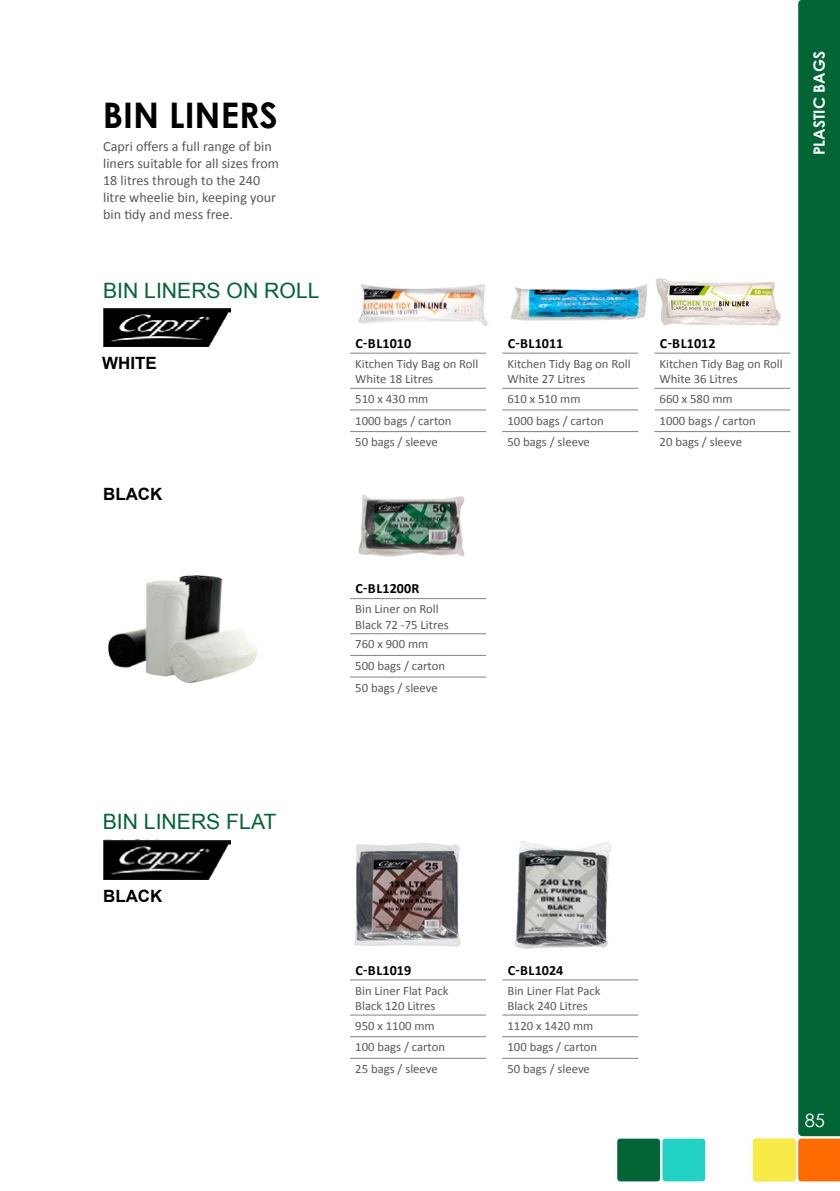
<style>
.page{position:relative;width:840px;height:1191px;background:#fff}
.page>*{position:absolute;margin:0;border:0;box-sizing:border-box;transform-origin:0 0}
.t1{font:700 35.2px "Century Gothic";color:#000}
.t2{font:21.2px "Arial";color:#026535}
.t3{font:18.4px "Century Gothic";color:#fff}
.Sub_header{font:700 17px "Arial";color:#000}
.t4{font:700 15.6px "Century Gothic";color:#fff}
.Description{font:14px/17px "Calibri";color:#58595b}
.Code_Index{font:700 14px "Calibri";color:#000}
.Description-2{font:12.6px "Calibri";color:#58595b}
</style>
<div class="page">
<hr style="left:350px;top:353px;width:136px;height:1px;background:#808285">
<hr style="left:350px;top:388px;width:136px;height:1px;background:#808285">
<hr style="left:350px;top:409px;width:136px;height:1px;background:#808285">
<hr style="left:350px;top:431px;width:136px;height:1px;background:#808285">
<hr style="left:350px;top:979px;width:136px;height:1px;background:#808285">
<hr style="left:350px;top:1014px;width:136px;height:1px;background:#808285">
<hr style="left:350px;top:1036px;width:136px;height:1px;background:#808285">
<hr style="left:350px;top:1058px;width:136px;height:1px;background:#808285">
<hr style="left:502px;top:979px;width:136px;height:1px;background:#808285">
<hr style="left:502px;top:1014px;width:136px;height:1px;background:#808285">
<hr style="left:502px;top:1036px;width:136px;height:1px;background:#808285">
<hr style="left:502px;top:1058px;width:136px;height:1px;background:#808285">
<hr style="left:350px;top:598px;width:136px;height:1px;background:#808285">
<hr style="left:350px;top:633px;width:136px;height:1px;background:#808285">
<hr style="left:350px;top:655px;width:136px;height:1px;background:#808285">
<hr style="left:350px;top:676px;width:136px;height:1px;background:#808285">
<hr style="left:502px;top:353px;width:136px;height:1px;background:#808285">
<hr style="left:502px;top:388px;width:136px;height:1px;background:#808285">
<hr style="left:502px;top:409px;width:136px;height:1px;background:#808285">
<hr style="left:502px;top:431px;width:136px;height:1px;background:#808285">
<hr style="left:654px;top:353px;width:136px;height:1px;background:#808285">
<hr style="left:654px;top:388px;width:136px;height:1px;background:#808285">
<hr style="left:654px;top:409px;width:136px;height:1px;background:#808285">
<hr style="left:654px;top:431px;width:136px;height:1px;background:#808285">
<img style="left:358px;top:284px;width:130px;height:42px">
<img style="left:655px;top:278px;width:126px;height:48px">
<img style="left:358px;top:495px;width:107px;height:62px">
<img style="left:353px;top:842px;width:108px;height:105px">
<img style="left:514px;top:841px;width:98px;height:108px">
<img style="left:510px;top:284px;width:138px;height:37px">
<img style="left:108px;top:575px;width:150px;height:109px">
<img style="left:103px;top:308px;width:127px;height:38px">
<img style="left:103px;top:841px;width:127px;height:38px">
<div style="left:798px;top:0;width:41px;height:1136px;background:#026535"></div>
<div style="left:662px;top:1138px;width:42px;height:43px;background:#22d3c5;border-radius:3px"></div>
<div style="left:798px;top:1138px;width:41px;height:43px;background:#ff6b00"></div>
<div style="left:752px;top:1138px;width:43px;height:43px;background:#f8ea47;border-radius:3px"></div>
<div style="left:617px;top:1138px;width:42px;height:43px;background:#026535;border-radius:3px"></div>
<p class="t1" style="left:103px;top:88px;width:176px">BIN LINERS</p>
<p class="Description" style="left:103px;top:138px;width:177px">Capri offers a full range of bin liners suitable for all sizes from<br>18 litres through to the 240 litre wheelie bin, keeping your bin tidy and mess free.</p>
<p class="t2" style="left:103px;top:276px;width:218px">BIN LINERS ON ROLL</p>
<p class="Sub_header" style="left:102px;top:352px;width:56px">WHITE</p>
<p class="Sub_header" style="left:103px;top:482px;width:61px">BLACK</p>
<p class="t4" style="left:806px;top:155px;width:105px;rotate:-90deg">PLASTIC BAGS</p>
<p class="Code_Index" style="left:355px;top:334px;width:57px">C-BL1010</p>
<p class="Description-2" style="left:355px;top:356px;width:125px">Kitchen Tidy Bag on Roll</p>
<p class="Description-2" style="left:355px;top:371px;width:79px">White 18 Litres</p>
<p class="Description-2" style="left:355px;top:391px;width:74px">510 x 430 mm</p>
<p class="Description-2" style="left:355px;top:412px;width:98px">1000 bags / carton</p>
<p class="Description-2" style="left:355px;top:434px;width:84px">50 bags / sleeve</p>
<p class="Code_Index" style="left:507px;top:334px;width:57px">C-BL1011</p>
<p class="Description-2" style="left:507px;top:356px;width:125px">Kitchen Tidy Bag on Roll</p>
<p class="Description-2" style="left:507px;top:371px;width:79px">White 27 Litres</p>
<p class="Description-2" style="left:507px;top:391px;width:74px">610 x 510 mm</p>
<p class="Description-2" style="left:507px;top:412px;width:98px">1000 bags / carton</p>
<p class="Description-2" style="left:507px;top:434px;width:84px">50 bags / sleeve</p>
<p class="Code_Index" style="left:659px;top:334px;width:57px">C-BL1012</p>
<p class="Description-2" style="left:659px;top:356px;width:125px">Kitchen Tidy Bag on Roll</p>
<p class="Description-2" style="left:659px;top:371px;width:79px">White 36 Litres</p>
<p class="Description-2" style="left:659px;top:391px;width:74px">660 x 580 mm</p>
<p class="Description-2" style="left:659px;top:412px;width:98px">1000 bags / carton</p>
<p class="Description-2" style="left:659px;top:434px;width:84px">20 bags / sleeve</p>
<p class="Code_Index" style="left:355px;top:580px;width:65px">C-BL1200R</p>
<p class="Description-2" style="left:355px;top:601px;width:85px">Bin Liner on Roll</p>
<p class="Description-2" style="left:355px;top:616px;width:95px">Black 72 -75 Litres</p>
<p class="Description-2" style="left:355px;top:636px;width:74px">760 x 900 mm</p>
<p class="Description-2" style="left:355px;top:658px;width:91px">500 bags / carton</p>
<p class="Description-2" style="left:355px;top:679px;width:84px">50 bags / sleeve</p>
<p class="t2" style="left:103px;top:808px;width:175px">BIN LINERS FLAT</p>
<p class="Sub_header" style="left:103px;top:885px;width:61px">BLACK</p>
<p class="Code_Index" style="left:355px;top:961px;width:57px">C-BL1019</p>
<p class="Description-2" style="left:355px;top:982px;width:95px">Bin Liner Flat Pack</p>
<p class="Description-2" style="left:355px;top:997px;width:82px">Black 120 Litres</p>
<p class="Description-2" style="left:355px;top:1017px;width:81px">950 x 1100 mm</p>
<p class="Description-2" style="left:355px;top:1039px;width:91px">100 bags / carton</p>
<p class="Description-2" style="left:355px;top:1061px;width:84px">25 bags / sleeve</p>
<p class="Code_Index" style="left:507px;top:961px;width:57px">C-BL1024</p>
<p class="Description-2" style="left:507px;top:982px;width:95px">Bin Liner Flat Pack</p>
<p class="Description-2" style="left:507px;top:997px;width:82px">Black 240 Litres</p>
<p class="Description-2" style="left:507px;top:1017px;width:87px">1120 x 1420 mm</p>
<p class="Description-2" style="left:507px;top:1039px;width:91px">100 bags / carton</p>
<p class="Description-2" style="left:507px;top:1061px;width:84px">50 bags / sleeve</p>
<h3 class="t3" style="left:804px;top:1107px;width:22px">85</h3>
</div>
